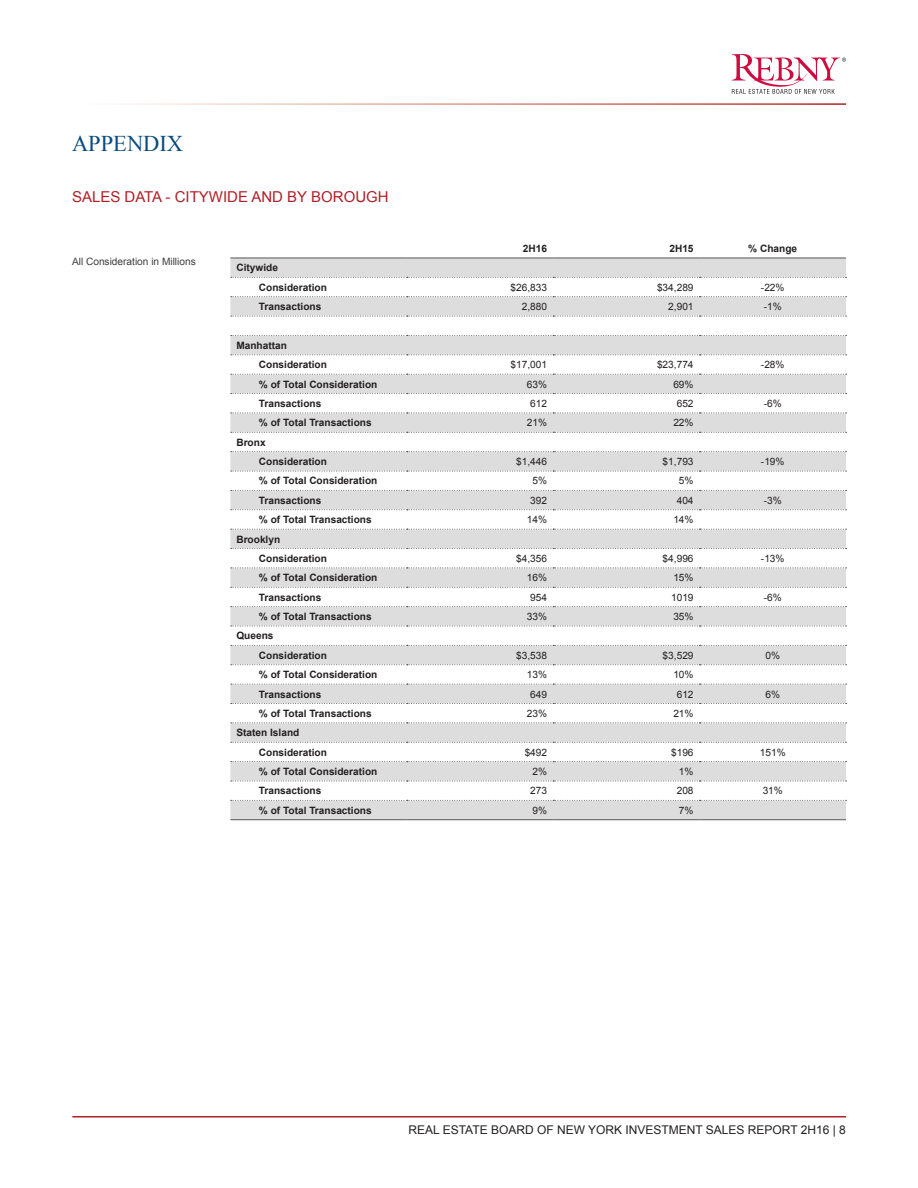
<style>
.page{position:relative;width:918px;height:1188px;background:#fff}
.page>*{position:absolute;margin:0;border:0;box-sizing:border-box;transform-origin:0 0}
.PAGE_TITLE{font:22.5px "Times New Roman";color:#0c4b7c}
.HEADER_2{font:15px "Arial";color:#b11f28}
.t1{font:12px "Arial";color:#231f20}
.TABLE_LEFT{font:700 10.2px "Arial";color:#231f20}
.TABLE_INNER{font:10.2px "Arial";color:#231f20}
.t2{font:10.2px "Arial";color:#3e3e3f}
.TABLE_HEADER{font:700 10.2px "Arial";color:#231f20}
</style>
<div class="page">
<svg style="left:732px;top:54px;width:114px;height:40px"></svg>
<hr style="left:72px;top:1116px;width:774px;height:2px;background:#b11f28">
<svg style="left:230px;top:259px;width:616px;height:560px;fill:#ddddde"></svg>
<svg style="left:231px;top:277px;width:616px;height:1px"></svg>
<svg style="left:231px;top:296px;width:616px;height:1px"></svg>
<svg style="left:231px;top:316px;width:616px;height:1px"></svg>
<svg style="left:231px;top:335px;width:616px;height:1px"></svg>
<svg style="left:231px;top:354px;width:616px;height:1px"></svg>
<svg style="left:231px;top:374px;width:616px;height:1px"></svg>
<svg style="left:231px;top:393px;width:616px;height:1px"></svg>
<svg style="left:231px;top:413px;width:616px;height:1px"></svg>
<svg style="left:231px;top:432px;width:616px;height:1px"></svg>
<svg style="left:231px;top:451px;width:616px;height:1px"></svg>
<svg style="left:231px;top:471px;width:616px;height:1px"></svg>
<svg style="left:231px;top:490px;width:616px;height:1px"></svg>
<svg style="left:231px;top:509px;width:616px;height:1px"></svg>
<svg style="left:231px;top:529px;width:616px;height:1px"></svg>
<svg style="left:231px;top:548px;width:616px;height:1px"></svg>
<svg style="left:231px;top:568px;width:616px;height:1px"></svg>
<svg style="left:231px;top:587px;width:616px;height:1px"></svg>
<svg style="left:231px;top:606px;width:616px;height:1px"></svg>
<svg style="left:231px;top:626px;width:616px;height:1px"></svg>
<svg style="left:231px;top:645px;width:616px;height:1px"></svg>
<svg style="left:231px;top:664px;width:616px;height:1px"></svg>
<svg style="left:231px;top:684px;width:616px;height:1px"></svg>
<svg style="left:231px;top:703px;width:616px;height:1px"></svg>
<svg style="left:231px;top:723px;width:616px;height:1px"></svg>
<svg style="left:231px;top:742px;width:616px;height:1px"></svg>
<svg style="left:231px;top:761px;width:616px;height:1px"></svg>
<svg style="left:231px;top:781px;width:616px;height:1px"></svg>
<svg style="left:231px;top:800px;width:616px;height:1px"></svg>
<hr style="left:230px;top:258px;width:177px;height:1px;background:#57585a">
<hr style="left:407px;top:258px;width:146px;height:1px;background:#57585a">
<hr style="left:553px;top:258px;width:147px;height:1px;background:#57585a">
<hr style="left:700px;top:258px;width:146px;height:1px;background:#57585a">
<hr style="left:230px;top:819px;width:177px;height:1px;background:#57585a">
<hr style="left:407px;top:819px;width:146px;height:1px;background:#57585a">
<hr style="left:553px;top:819px;width:147px;height:1px;background:#57585a">
<hr style="left:700px;top:819px;width:146px;height:1px;background:#57585a">
<p class="PAGE_TITLE" style="left:72px;top:128px;width:113px">APPENDIX</p>
<p class="HEADER_2" style="left:72px;top:187px;width:318px">SALES DATA - CITYWIDE AND BY BOROUGH</p>
<p class="TABLE_HEADER" style="left:523px;top:242px;width:26px">2H16</p>
<p class="TABLE_HEADER" style="left:669px;top:242px;width:26px">2H15</p>
<p class="TABLE_HEADER" style="left:748px;top:242px;width:50px">% Change</p>
<p class="t2" style="left:72px;top:255px;width:125px">All Consideration in Millions</p>
<p class="TABLE_LEFT" style="left:236px;top:261px;width:43px">Citywide</p>
<p class="TABLE_LEFT" style="left:259px;top:280px;width:70px">Consideration</p>
<p class="TABLE_INNER" style="left:511px;top:280px;width:38px">$26,833</p>
<p class="TABLE_INNER" style="left:657px;top:280px;width:38px">$34,289</p>
<p class="TABLE_INNER" style="left:761px;top:280px;width:25px">-22%</p>
<p class="TABLE_LEFT" style="left:259px;top:300px;width:64px">Transactions</p>
<p class="TABLE_INNER" style="left:522px;top:300px;width:27px">2,880</p>
<p class="TABLE_INNER" style="left:668px;top:300px;width:27px">2,901</p>
<p class="TABLE_INNER" style="left:764px;top:300px;width:20px">-1%</p>
<p class="TABLE_LEFT" style="left:236px;top:338px;width:52px">Manhattan</p>
<p class="TABLE_LEFT" style="left:259px;top:358px;width:70px">Consideration</p>
<p class="TABLE_INNER" style="left:511px;top:358px;width:38px">$17,001</p>
<p class="TABLE_INNER" style="left:657px;top:358px;width:38px">$23,774</p>
<p class="TABLE_INNER" style="left:761px;top:358px;width:25px">-28%</p>
<p class="TABLE_LEFT" style="left:259px;top:377px;width:120px">% of Total Consideration</p>
<p class="TABLE_INNER" style="left:527px;top:377px;width:22px">63%</p>
<p class="TABLE_INNER" style="left:673px;top:377px;width:22px">69%</p>
<p class="TABLE_LEFT" style="left:259px;top:397px;width:64px">Transactions</p>
<p class="TABLE_INNER" style="left:530px;top:397px;width:18px">612</p>
<p class="TABLE_INNER" style="left:677px;top:397px;width:18px">652</p>
<p class="TABLE_INNER" style="left:764px;top:397px;width:20px">-6%</p>
<p class="TABLE_LEFT" style="left:259px;top:416px;width:114px">% of Total Transactions</p>
<p class="TABLE_INNER" style="left:527px;top:416px;width:22px">21%</p>
<p class="TABLE_INNER" style="left:673px;top:416px;width:22px">22%</p>
<p class="TABLE_LEFT" style="left:236px;top:435px;width:31px">Bronx</p>
<p class="TABLE_LEFT" style="left:259px;top:455px;width:70px">Consideration</p>
<p class="TABLE_INNER" style="left:516px;top:455px;width:32px">$1,446</p>
<p class="TABLE_INNER" style="left:663px;top:455px;width:32px">$1,793</p>
<p class="TABLE_INNER" style="left:761px;top:455px;width:25px">-19%</p>
<p class="TABLE_LEFT" style="left:259px;top:474px;width:120px">% of Total Consideration</p>
<p class="TABLE_INNER" style="left:533px;top:474px;width:16px">5%</p>
<p class="TABLE_INNER" style="left:679px;top:474px;width:16px">5%</p>
<p class="TABLE_LEFT" style="left:259px;top:493px;width:64px">Transactions</p>
<p class="TABLE_INNER" style="left:530px;top:494px;width:18px">392</p>
<p class="TABLE_INNER" style="left:677px;top:494px;width:18px">404</p>
<p class="TABLE_INNER" style="left:764px;top:494px;width:20px">-3%</p>
<p class="TABLE_LEFT" style="left:259px;top:513px;width:114px">% of Total Transactions</p>
<p class="TABLE_INNER" style="left:527px;top:513px;width:22px">14%</p>
<p class="TABLE_INNER" style="left:673px;top:513px;width:22px">14%</p>
<p class="TABLE_LEFT" style="left:236px;top:532px;width:45px">Brooklyn</p>
<p class="TABLE_LEFT" style="left:259px;top:552px;width:70px">Consideration</p>
<p class="TABLE_INNER" style="left:516px;top:552px;width:32px">$4,356</p>
<p class="TABLE_INNER" style="left:663px;top:552px;width:32px">$4,996</p>
<p class="TABLE_INNER" style="left:761px;top:552px;width:25px">-13%</p>
<p class="TABLE_LEFT" style="left:259px;top:571px;width:120px">% of Total Consideration</p>
<p class="TABLE_INNER" style="left:527px;top:571px;width:22px">16%</p>
<p class="TABLE_INNER" style="left:673px;top:571px;width:22px">15%</p>
<p class="TABLE_LEFT" style="left:259px;top:590px;width:64px">Transactions</p>
<p class="TABLE_INNER" style="left:530px;top:590px;width:18px">954</p>
<p class="TABLE_INNER" style="left:671px;top:590px;width:24px">1019</p>
<p class="TABLE_INNER" style="left:764px;top:590px;width:20px">-6%</p>
<p class="TABLE_LEFT" style="left:259px;top:610px;width:114px">% of Total Transactions</p>
<p class="TABLE_INNER" style="left:527px;top:610px;width:22px">33%</p>
<p class="TABLE_INNER" style="left:673px;top:610px;width:22px">35%</p>
<p class="TABLE_LEFT" style="left:236px;top:629px;width:39px">Queens</p>
<p class="TABLE_LEFT" style="left:259px;top:648px;width:70px">Consideration</p>
<p class="TABLE_INNER" style="left:516px;top:649px;width:32px">$3,538</p>
<p class="TABLE_INNER" style="left:663px;top:649px;width:32px">$3,529</p>
<p class="TABLE_INNER" style="left:765px;top:649px;width:16px">0%</p>
<p class="TABLE_LEFT" style="left:259px;top:668px;width:120px">% of Total Consideration</p>
<p class="TABLE_INNER" style="left:527px;top:668px;width:22px">13%</p>
<p class="TABLE_INNER" style="left:673px;top:668px;width:22px">10%</p>
<p class="TABLE_LEFT" style="left:259px;top:687px;width:64px">Transactions</p>
<p class="TABLE_INNER" style="left:530px;top:687px;width:18px">649</p>
<p class="TABLE_INNER" style="left:677px;top:687px;width:18px">612</p>
<p class="TABLE_INNER" style="left:765px;top:687px;width:16px">6%</p>
<p class="TABLE_LEFT" style="left:259px;top:706px;width:114px">% of Total Transactions</p>
<p class="TABLE_INNER" style="left:527px;top:707px;width:22px">23%</p>
<p class="TABLE_INNER" style="left:673px;top:707px;width:22px">21%</p>
<p class="TABLE_LEFT" style="left:236px;top:726px;width:65px">Staten Island</p>
<p class="TABLE_LEFT" style="left:259px;top:745px;width:70px">Consideration</p>
<p class="TABLE_INNER" style="left:525px;top:745px;width:24px">$492</p>
<p class="TABLE_INNER" style="left:671px;top:745px;width:24px">$196</p>
<p class="TABLE_INNER" style="left:760px;top:745px;width:27px">151%</p>
<p class="TABLE_LEFT" style="left:259px;top:765px;width:120px">% of Total Consideration</p>
<p class="TABLE_INNER" style="left:533px;top:765px;width:16px">2%</p>
<p class="TABLE_INNER" style="left:679px;top:765px;width:16px">1%</p>
<p class="TABLE_LEFT" style="left:259px;top:784px;width:64px">Transactions</p>
<p class="TABLE_INNER" style="left:530px;top:784px;width:18px">273</p>
<p class="TABLE_INNER" style="left:677px;top:784px;width:18px">208</p>
<p class="TABLE_INNER" style="left:763px;top:784px;width:22px">31%</p>
<p class="TABLE_LEFT" style="left:259px;top:803px;width:114px">% of Total Transactions</p>
<p class="TABLE_INNER" style="left:533px;top:803px;width:16px">9%</p>
<p class="TABLE_INNER" style="left:679px;top:803px;width:16px">7%</p>
<p class="t1" style="left:409px;top:1122px;width:439px">REAL ESTATE BOARD OF NEW YORK INVESTMENT SALES REPORT 2H16 | 8</p>
</div>
